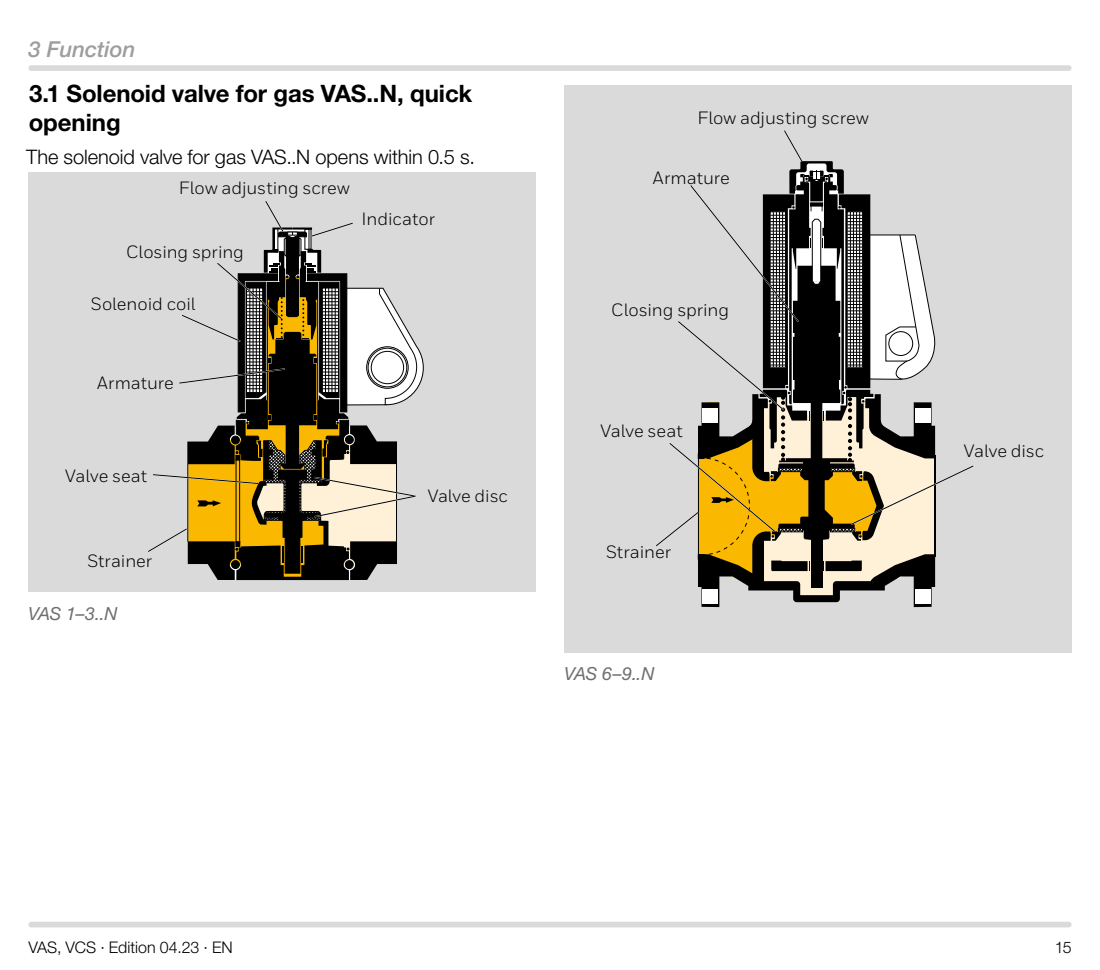
<style>
.page{position:relative;width:1100px;height:970px;background:#fff}
.page>*{position:absolute;margin:0;border:0;box-sizing:border-box;transform-origin:0 0}
.t1{font:700 24px/28.8px "Helvetica Neue LT Pro";letter-spacing:-.005em;color:#000}
.t2{font:italic 500 22px "Helvetica Neue LT Pro";color:#9d9d9c}
.t3{font:300 20px "Helvetica Neue LT Pro";letter-spacing:-.005em;color:#000}
.t4{font:italic 18px "Helvetica Neue LT Pro";letter-spacing:-.035em;color:#706f6f}
.t5{font:17.8px "Honeywell Sans";color:#000}
.t6{font:300 16px "Helvetica Neue LT Pro";letter-spacing:-.005em;color:#000}
</style>
<div class="page">
<div style="left:31px;top:921px;width:1038px;height:6px;background:#dadada"></div>
<div style="left:31px;top:65px;width:1038px;height:6px;background:#dadada"></div>
<div style="left:28px;top:172px;width:508px;height:420px;background:#dadada"></div>
<svg style="left:148px;top:201px;width:276px;height:379px"></svg>
<div style="left:564px;top:85px;width:507px;height:567px;background:#dadada"></div>
<svg style="left:656px;top:130px;width:318px;height:477px"></svg>
<p class="t2" style="left:28px;top:36px;width:109px">3 Function</p>
<h1 class="t1" style="left:29px;top:79px;width:445px">3.1 Solenoid valve for gas VAS.. N, quick opening</h1>
<p class="t3" style="left:26px;top:144px;width:450px">The solenoid valve for gas VAS..N opens within 0.5 s.</p>
<p class="t5" style="left:179px;top:177px;width:172px">Flow adjusting screw</p>
<p class="t5" style="left:126px;top:241px;width:119px">Closing spring</p>
<p class="t5" style="left:362px;top:208px;width:75px">Indicator</p>
<p class="t5" style="left:91px;top:293px;width:106px">Solenoid coil</p>
<p class="t5" style="left:97px;top:372px;width:78px">Armature</p>
<p class="t5" style="left:65px;top:465px;width:83px">Valve seat</p>
<p class="t5" style="left:87px;top:550px;width:66px">Strainer</p>
<p class="t4" style="left:28px;top:602px;width:91px">VAS 1–3..N</p>
<p class="t5" style="left:428px;top:485px;width:82px">Valve disc</p>
<p class="t5" style="left:697px;top:107px;width:173px">Flow adjusting screw</p>
<p class="t5" style="left:653px;top:167px;width:78px">Armature</p>
<p class="t5" style="left:611px;top:299px;width:120px">Closing spring</p>
<p class="t5" style="left:601px;top:420px;width:84px">Valve seat</p>
<p class="t5" style="left:606px;top:541px;width:66px">Strainer</p>
<p class="t4" style="left:564px;top:662px;width:92px">VAS 6–9..N</p>
<p class="t5" style="left:964px;top:440px;width:82px">Valve disc</p>
<p class="t6" style="left:28px;top:937px;width:206px">VAS, VCS · Edition 04.23 · EN</p>
<p class="t6" style="left:1055px;top:937px;width:18px">15</p>
</div>
